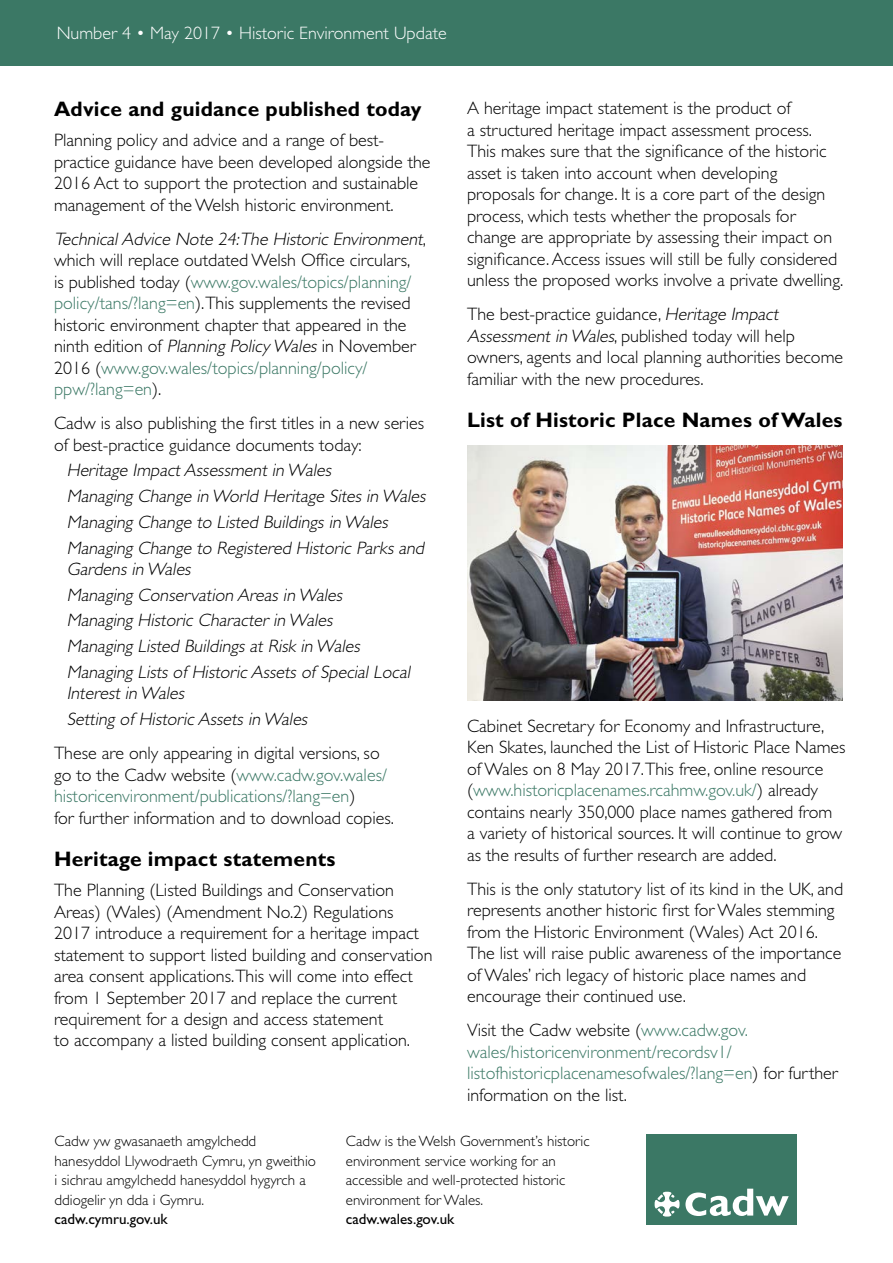
<style>
.page{position:relative;width:893px;height:1263px;background:#fff}
.page>*{position:absolute;margin:0;border:0;box-sizing:border-box;transform-origin:0 0}
.t1{font:700 21px "Gill Sans Std";letter-spacing:.01em;color:#000}
.Main_Text{font:300 18px/21.5px "Gill Sans Std";color:#000}
.Main_Text-2{font:italic 300 18px/21.5px "Gill Sans Std";color:#000}
.Main_Text-3{font:300 18px/21.5px "Gill Sans Std";color:#3b7865}
.Text_Before_Bullets{font:300 18px/21.5px "Gill Sans Std";color:#000}
.Header_Text{font:300 18px "Gill Sans Std";color:#fff}
.Cadw_Footer_Text{font:300 15px/19.5px "Gill Sans Std";color:#000}
.s1{font-style:italic}
.s2{color:#3b7865}
.s3{color:#000}
.s4{font-weight:400}
</style>
<div class="page">
<div style="left:0;top:0;width:893px;height:65px;background:#3b7865"></div>
<div style="left:646px;top:1134px;width:151px;height:91px;background:#3b7865"></div>
<svg style="left:654px;top:1188px;width:135px;height:29px"></svg>
<img style="left:467px;top:446px;width:376px;height:255px">
<p class="Header_Text" style="left:57px;top:23px;width:392px">Number 4 • May 2017 • Historic Environment Update</p>
<h2 class="t1" style="left:54px;top:97px;width:369px">Advice and guidance published today</h2>
<p class="Main_Text" style="left:54px;top:130px;width:378px">Planning policy and advice and a range of best&shy;practice guidance have been developed alongside the 2016 Act to support the protection and sustainable management of the Welsh historic environment.</p>
<p class="Main_Text" style="left:54px;top:228px;width:374px"><span class="s1">TechnicalAdvice Note 24:The Historic Environment</span>, which will replace outdated Welsh Office circulars,<br>is published today (<span class="s2">www.gov.wales/topics/planning/ policy/tans/?lang=en</span>).This supplements the revised historic environment chapter that appeared in the ninth edition of <span class="s1">Planning Policy Wales</span> in November 2016 (<span class="s2">www.gov.wales/topics/planning/policy/ ppw/?lang=en</span>).</p>
<p class="Text_Before_Bullets" style="left:54px;top:413px;width:372px">Cadw is also publishing the first titles in a new series of best-practice guidance documents today:</p>
<p class="Main_Text-2" style="left:67px;top:460px;width:270px">Heritage ImpactAssessment in Wales</p>
<p class="Main_Text-2" style="left:67px;top:486px;width:364px">Managing Change in World Heritage Sites in Wales</p>
<p class="Main_Text-2" style="left:67px;top:511px;width:326px">Managing Change to Listed Buildings in Wales</p>
<p class="Main_Text-2" style="left:67px;top:537px;width:362px">Managing Change to Registered Historic Parks and<br>Gardens in Wales</p>
<p class="Main_Text-2" style="left:67px;top:584px;width:281px">Managing Conservation Areas in Wales</p>
<p class="Main_Text-2" style="left:67px;top:610px;width:271px">Managing Historic Character in Wales</p>
<p class="Main_Text-2" style="left:67px;top:636px;width:298px">Managing Listed Buildings at Risk in Wales</p>
<p class="Main_Text-2" style="left:67px;top:661px;width:348px">Managing Lists of Historic Assets of Special Local<br>Interest in Wales</p>
<p class="Main_Text-2" style="left:67px;top:708px;width:246px">Setting of Historic Assets in Wales</p>
<p class="Main_Text" style="left:54px;top:743px;width:341px">These are only appearing in digital versions, so go to the Cadw website (<span class="s2">www.cadw.gov.wales/ historicenvironment/publications/?lang=en</span>)<br>for further information and to download copies.</p>
<h2 class="t1" style="left:54px;top:847px;width:283px">Heritage impact statements</h2>
<p class="Main_Text" style="left:54px;top:880px;width:380px">The Planning (Listed Buildings and Conservation Areas) (Wales) (Amendment No.2) Regulations 2017 introduce a requirement for a heritage impact statement to support listed building and conservation area consent applications.This will come into effect from 1 September 2017 and replace the current requirement for a design and access statement<br>to accompany a listed building consent application.</p>
<p class="Main_Text" style="left:467px;top:98px;width:378px">A heritage impact statement is the product of<br>a structured heritage impact assessment process.<br>This makes sure that the significance of the historic asset is taken into account when developing proposals for change. It is a core part of the design process, which tests whether the proposals for change are appropriate by assessing their impact on significance. Access issues will still be fully considered unless the proposed works involve a private dwelling.</p>
<p class="Main_Text" style="left:467px;top:304px;width:378px">The best-practice guidance, <span class="s1">Heritage Impact Assessment in Wales</span>, published today will help owners, agents and local planning authorities become familiar with the new procedures.</p>
<h2 class="t1" style="left:467px;top:408px;width:377px">List of Historic Place Names of Wales</h2>
<p class="Main_Text" style="left:467px;top:715px;width:380px">Cabinet Secretary for Economy and Infrastructure, Ken Skates, launched the List of Historic Place Names of Wales on 8 May 2017.This free, online resource (<span class="s2">www.historicplacenames.rcahmw.gov.uk/</span>) already contains nearly 350,000 place names gathered from<br>a variety of historical sources. It will continue to grow as the results of further research are added.</p>
<p class="Main_Text" style="left:467px;top:878px;width:378px">This is the only statutory list of its kind in the UK, and represents another historic first for Wales stemming from the Historic Environment (Wales) Act 2016.<br>The list will raise public awareness of the importance of Wales’ rich legacy of historic place names and encourage their continued use.</p>
<p class="Main_Text-3" style="left:467px;top:1020px;width:372px"><span class="s3">Visit the Cadw website (</span>www.cadw.gov. wales/historicenvironment/recordsv1/ listofhistoricplacenamesofwales/?lang=en<span class="s3">) for further information on the list.</span></p>
<p class="Cadw_Footer_Text" style="left:55px;top:1132px;width:263px">Cadw yw gwasanaeth amgylchedd hanesyddol Llywodraeth Cymru, yn gweithio i sichrau amgylchedd hanesyddol hygyrch a ddiogelir yn dda i Gymru. <span class="s4">cadw.cymru.gov.uk</span></p>
<p class="Cadw_Footer_Text" style="left:346px;top:1132px;width:245px">Cadw is the Welsh Government’s historic environment service working for an accessible and well-protected historic environment for Wales. <span class="s4">cadw.wales.gov.uk</span></p>
</div>
